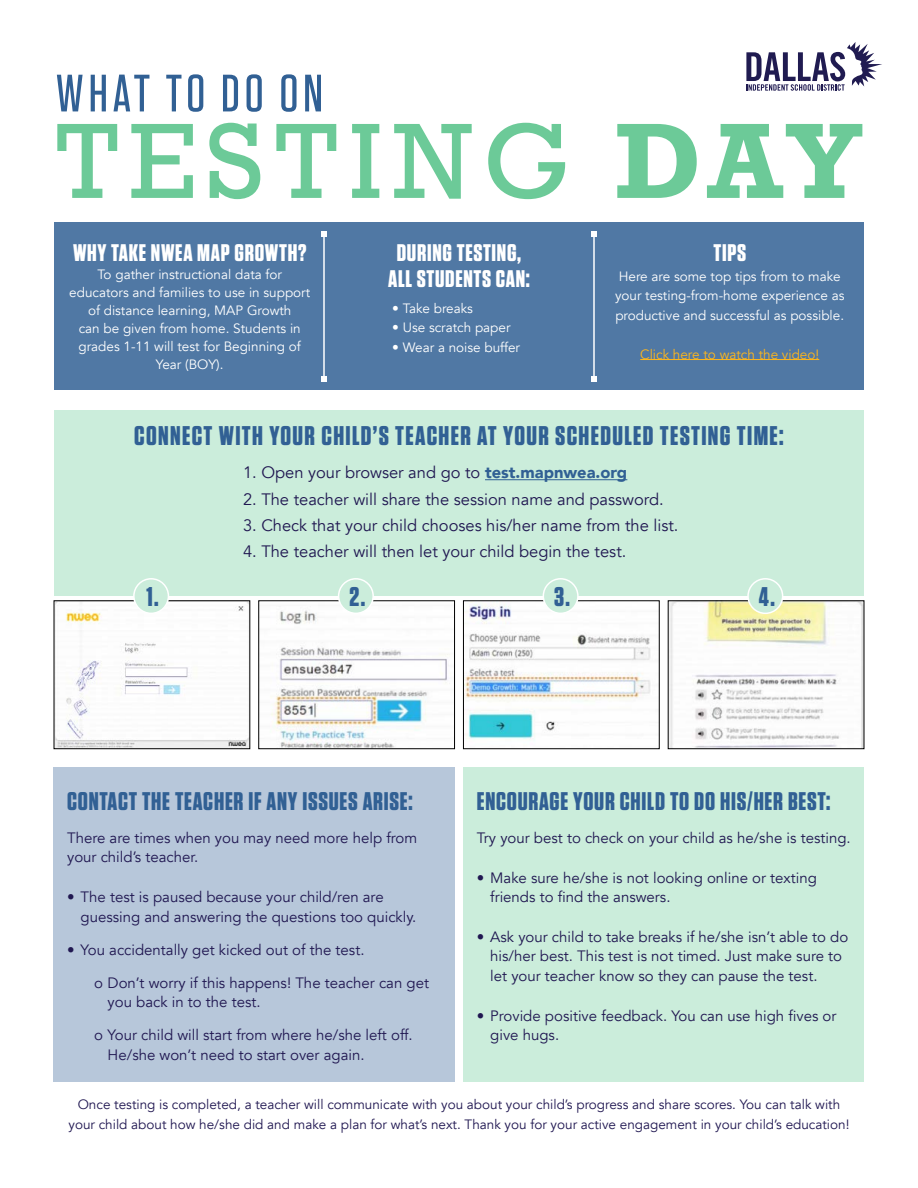
<style>
.page{position:relative;width:918px;height:1188px;background:#fff}
.page>*{position:absolute;margin:0;border:0;box-sizing:border-box;transform-origin:0 0}
.t1{font:100.5px "Rockwell";letter-spacing:.095em;color:#6cca98}
.t2{font:500 52.5px "Tungsten";letter-spacing:.09em;color:#316094}
.t3{font:700 27px "Tungsten";letter-spacing:.05em;color:#316094}
.t4{font:700 25.5px "Tungsten";letter-spacing:.03em;color:#316094}
.t5{font:700 24px/25.5px "Tungsten";letter-spacing:.03em;color:#fff;text-align:center}
.t6{font:16.5px "Avenir";color:#201751}
.t7{font:15px/19.5px "Avenir";color:#201751}
.t8{font:13.5px/18px "Avenir";color:#fff;text-align:center}
.t9{font:13.5px/19.5px "Avenir";color:#201751;text-align:center}
.t10{font:13.5px "Avenir";color:#ffb71b}
.s1{font-weight:700}
.s2{font-weight:900;color:#316094}
</style>
<div class="page">
<div style="left:463px;top:768px;width:401px;height:314px;background:#cbeddb"></div>
<div style="left:54px;top:768px;width:401px;height:314px;background:#b7c7da"></div>
<div style="left:54px;top:222px;width:810px;height:168px;background:#5078a4"></div>
<hr style="left:323px;top:234px;width:2px;height:145px;background:#fff">
<svg style="left:321px;top:376px;width:6px;height:6px"></svg>
<svg style="left:321px;top:231px;width:6px;height:6px"></svg>
<hr style="left:593px;top:234px;width:2px;height:145px;background:#fff">
<svg style="left:591px;top:376px;width:6px;height:6px"></svg>
<svg style="left:591px;top:231px;width:6px;height:6px"></svg>
<hr style="left:640px;top:359px;width:179px;height:1px;background:#ffb71b">
<svg style="left:746px;top:42px;width:136px;height:49px"></svg>
<div style="left:54px;top:410px;width:810px;height:186px;background:#cbeddb"></div>
<hr style="left:485px;top:479px;width:142px;height:1px;background:#316094">
<img style="left:56px;top:603px;width:192px;height:144px">
<div style="left:54px;top:601px;width:196px;height:148px;border:1px solid #000"></div>
<img style="left:271px;top:610px;width:179px;height:137px">
<div style="left:259px;top:601px;width:196px;height:148px;border:1px solid #000"></div>
<img style="left:465px;top:604px;width:186px;height:137px">
<div style="left:463px;top:601px;width:196px;height:148px;border:1px solid #000"></div>
<img style="left:670px;top:603px;width:192px;height:144px">
<div style="left:668px;top:601px;width:196px;height:148px;border:1px solid #000"></div>
<div style="left:134px;top:579px;width:34px;height:34px;background:#cbeddb;border-radius:50%"></div>
<div style="left:133px;top:578px;width:36px;height:36px;border:2px solid #fff;border-radius:50%"></div>
<div style="left:339px;top:579px;width:34px;height:34px;background:#cbeddb;border-radius:50%"></div>
<div style="left:338px;top:578px;width:36px;height:36px;border:2px solid #fff;border-radius:50%"></div>
<div style="left:543px;top:579px;width:35px;height:34px;background:#cbeddb;border-radius:50%"></div>
<div style="left:543px;top:578px;width:36px;height:36px;border:2px solid #fff;border-radius:50%"></div>
<div style="left:748px;top:579px;width:35px;height:34px;background:#cbeddb;border-radius:50%"></div>
<div style="left:747px;top:578px;width:36px;height:36px;border:2px solid #fff;border-radius:50%"></div>
<h2 class="t2" style="left:56px;top:66px;width:269px">WHAT TO DO ON</h2>
<h1 class="t1" style="left:54px;top:99px;width:810px">TESTING <span class="s1">DAY</span></h1>
<h3 class="t5" style="left:73px;top:241px;width:235px">WHY TAKE NWEA MAP GROWTH?</h3>
<p class="t8" style="left:69px;top:266px;width:242px">To gather instructional data for educators and families to use in support of distance learning, MAP Growth<br>can be given from home. Students in grades 1-11 will test for Beginning of<br>Year (BOY).</p>
<h3 class="t5" style="left:388px;top:241px;width:143px">DURING TESTING,<br>ALL STUDENTS CAN:</h3>
<p class="t8" style="left:392px;top:299px;width:82px">• Take breaks</p>
<p class="t8" style="left:392px;top:319px;width:120px">• Use scratch paper</p>
<p class="t8" style="left:392px;top:338px;width:129px">• Wear a noise buffer</p>
<h3 class="t5" style="left:713px;top:241px;width:34px">TIPS</h3>
<p class="t8" style="left:615px;top:266px;width:231px;line-height:19.5px;text-align:left">Here are some top tips from to make your testing-from-home experience as productive and successful as possible.</p>
<p class="t10" style="left:640px;top:346px;width:181px">Click here to watch the video!</p>
<h3 class="t3" style="left:134px;top:422px;width:651px">CONNECT WITH YOUR CHILD’S TEACHER AT YOUR SCHEDULED TESTING TIME:</h3>
<p class="t6" style="left:243px;top:463px;width:386px">1. Open your browser and go to <span class="s2">test.mapnwea.org</span></p>
<p class="t6" style="left:243px;top:489px;width:422px">2. The teacher will share the session name and password.</p>
<p class="t6" style="left:243px;top:515px;width:437px">3. Check that your child chooses his/her name from the list.</p>
<p class="t6" style="left:243px;top:542px;width:385px">4. The teacher will then let your child begin the test.</p>
<h3 class="t3" style="left:147px;top:582px;width:14px">1.</h3>
<h3 class="t3" style="left:350px;top:582px;width:17px">2.</h3>
<h3 class="t3" style="left:554px;top:582px;width:17px">3.</h3>
<h3 class="t3" style="left:759px;top:582px;width:18px">4.</h3>
<h3 class="t4" style="left:477px;top:787px;width:355px">ENCOURAGE YOUR CHILD TO DO HIS/HER BEST:</h3>
<p class="t7" style="left:477px;top:828px;width:375px">Try your best to check on your child as he/she is testing.</p>
<p class="t7" style="left:490px;top:868px;width:328px;text-indent:-14px">• Make sure he/she is not looking online or texting friends to find the answers.</p>
<p class="t7" style="left:490px;top:927px;width:360px;text-indent:-14px">• Ask your child to take breaks if he/she isn’t able to do his/her best. This test is not timed. Just make sure to let your teacher know so they can pause the test.</p>
<p class="t7" style="left:490px;top:1006px;width:348px;text-indent:-14px">• Provide positive feedback. You can use high fives or give hugs.</p>
<h3 class="t4" style="left:67px;top:787px;width:347px">CONTACT THE TEACHER IF ANY ISSUES ARISE:</h3>
<p class="t7" style="left:67px;top:828px;width:352px">There are times when you may need more help from your child’s teacher.</p>
<p class="t7" style="left:81px;top:887px;width:337px;text-indent:-14px">• The test is paused because your child/ren are guessing and answering the questions too quickly.</p>
<p class="t7" style="left:67px;top:940px;width:299px">• You accidentally get kicked out of the test.</p>
<p class="t7" style="left:108px;top:973px;width:323px;text-indent:-13px">o Don’t worry if this happens! The teacher can get you back in to the test.</p>
<p class="t7" style="left:108px;top:1025px;width:307px;text-indent:-14px">o Your child will start from where he/she left off.<br>He/she won’t need to start over again.</p>
<p class="t9" style="left:69px;top:1095px;width:782px">Once testing is completed, a teacher will communicate with you about your child’s progress and share scores. You can talk with your child about how he/she did and make a plan for what’s next. Thank you for your active engagement in your child’s education!</p>
</div>
